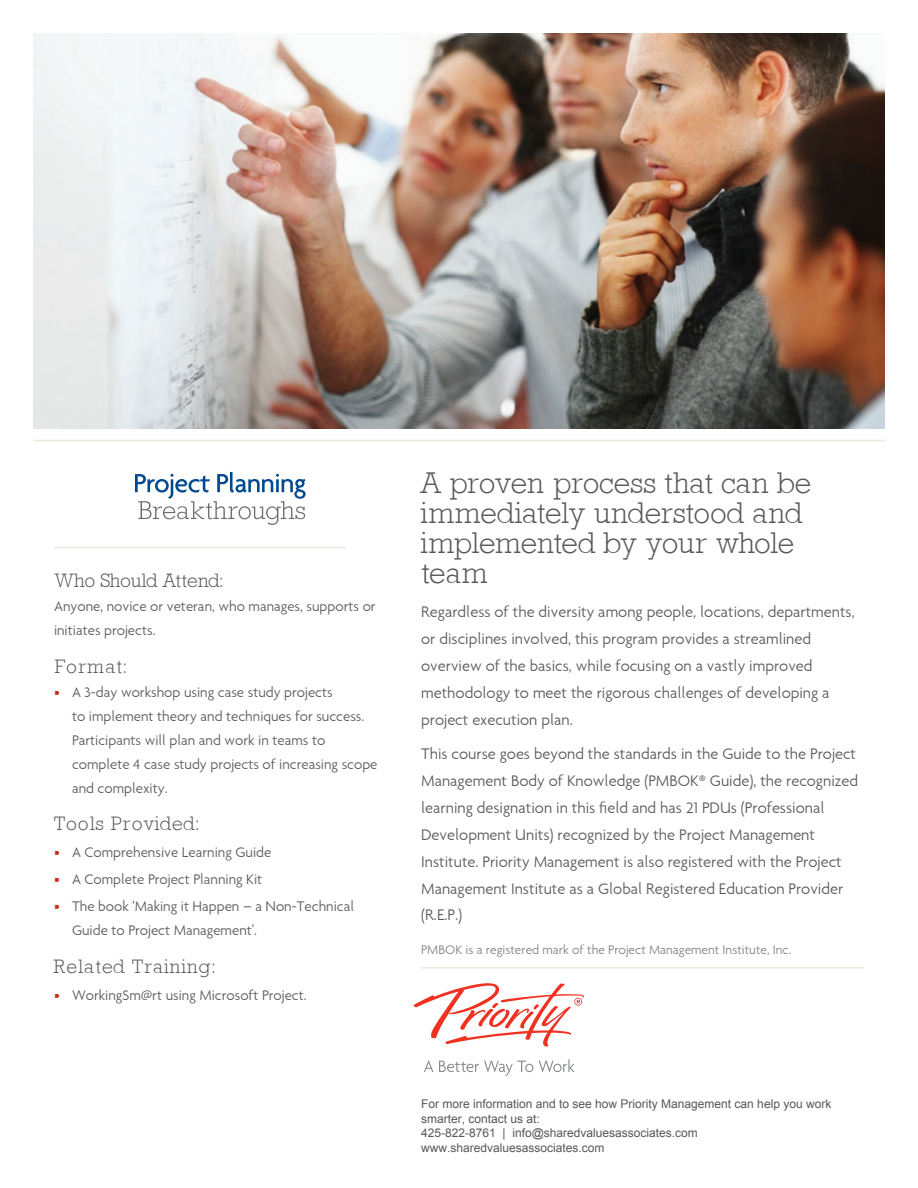
<style>
.page{position:relative;width:918px;height:1188px;background:#fff}
.page>*{position:absolute;margin:0;border:0;box-sizing:border-box;transform-origin:0 0}
.t1{font:300 30px/30px "Priority Serif";letter-spacing:-.005em;color:#57585a}
.t2{font:300 19.5px "Priority Serif";letter-spacing:.05em;color:#57585a}
.t3{font:19.5px "Astute Light SSK";color:#57585a}
.t4{font:300 16.5px/27px "Priority Sans";color:#57585a}
.t5{font:300 15px/24px "Priority Sans";color:#57585a}
.t6{font:300 13.5px "Priority Sans";color:#808285}
.t7{font:12px/14.7px "Arial";color:#57585a}
.s1{color:#d2271d}
</style>
<div class="page">
<hr style="left:34px;top:440px;width:852px;height:1px;background:#ebe9df">
<svg style="left:424px;top:1060px;width:9px;height:12px"></svg>
<svg style="left:439px;top:1061px;width:94px;height:15px"></svg>
<svg style="left:539px;top:1059px;width:36px;height:13px"></svg>
<svg style="left:413px;top:983px;width:171px;height:64px"></svg>
<hr style="left:54px;top:547px;width:292px;height:1px;background:#ebe9df">
<img style="left:33px;top:34px;width:851px;height:394px">
<hr style="left:421px;top:967px;width:443px;height:2px;background:#ebe9df">
<svg style="left:135px;top:472px;width:171px;height:53px"></svg>
<p class="t3" style="left:54px;top:569px;width:171px">Who Should Attend:</p>
<p class="t5" style="left:54px;top:594px;width:323px">Anyone, novice or veteran, who manages, supports or initiates projects.</p>
<p class="t2" style="left:54px;top:655px;width:74px">Format:</p>
<p class="t5" style="left:72px;top:680px;width:307px;text-indent:-18px"><span class="s1">•</span> A 3-day workshop using case study projects<br>to implement theory and techniques for success.<br>Participants will plan and work in teams to complete 4 case study projects of increasing scope and complexity.</p>
<p class="t2" style="left:54px;top:812px;width:147px">Tools Provided:</p>
<p class="t5" style="left:54px;top:840px;width:219px"><span class="s1">•</span> A Comprehensive Learning Guide</p>
<p class="t5" style="left:54px;top:867px;width:210px"><span class="s1">•</span> A Complete Project Planning Kit</p>
<p class="t5" style="left:72px;top:894px;width:284px;text-indent:-18px"><span class="s1">•</span> The book ‘Making it Happen – a Non-Technical<br>Guide to Project Management’.</p>
<p class="t2" style="left:54px;top:955px;width:163px">Related Training:</p>
<p class="t5" style="left:54px;top:983px;width:254px"><span class="s1">•</span> WorkingSm@rt using Microsoft Project.</p>
<h1 class="t1" style="left:421px;top:468px;width:392px">A proven process that can be immediately understood and implemented by your whole team</h1>
<p class="t4" style="left:421px;top:598px;width:435px">Regardless of the diversity among people, locations, departments, or disciplines involved, this program provides a streamlined overview of the basics, while focusing on a vastly improved methodology to meet the rigorous challenges of developing a project execution plan.</p>
<p class="t4" style="left:421px;top:739px;width:439px">This course goes beyond the standards in the Guide to the Project Management Body of Knowledge (PMBOK® Guide), the recognized learning designation in this field and has 21 PDUs (Professional Development Units) recognized by the Project Management Institute. Priority Management is also registered with the Project Management Institute as a Global Registered Education Provider (R.E.P.)</p>
<p class="t6" style="left:421px;top:942px;width:372px">PMBOK is a registered mark of the Project Management Institute, Inc.</p>
<p class="t7" style="left:421px;top:1097px;width:412px">For more information and to see how Priority Management can help you work smarter, contact us at:<br>425-822-8761 | info@sharedvaluesassociates.com www.sharedvaluesassociates.com</p>
</div>
